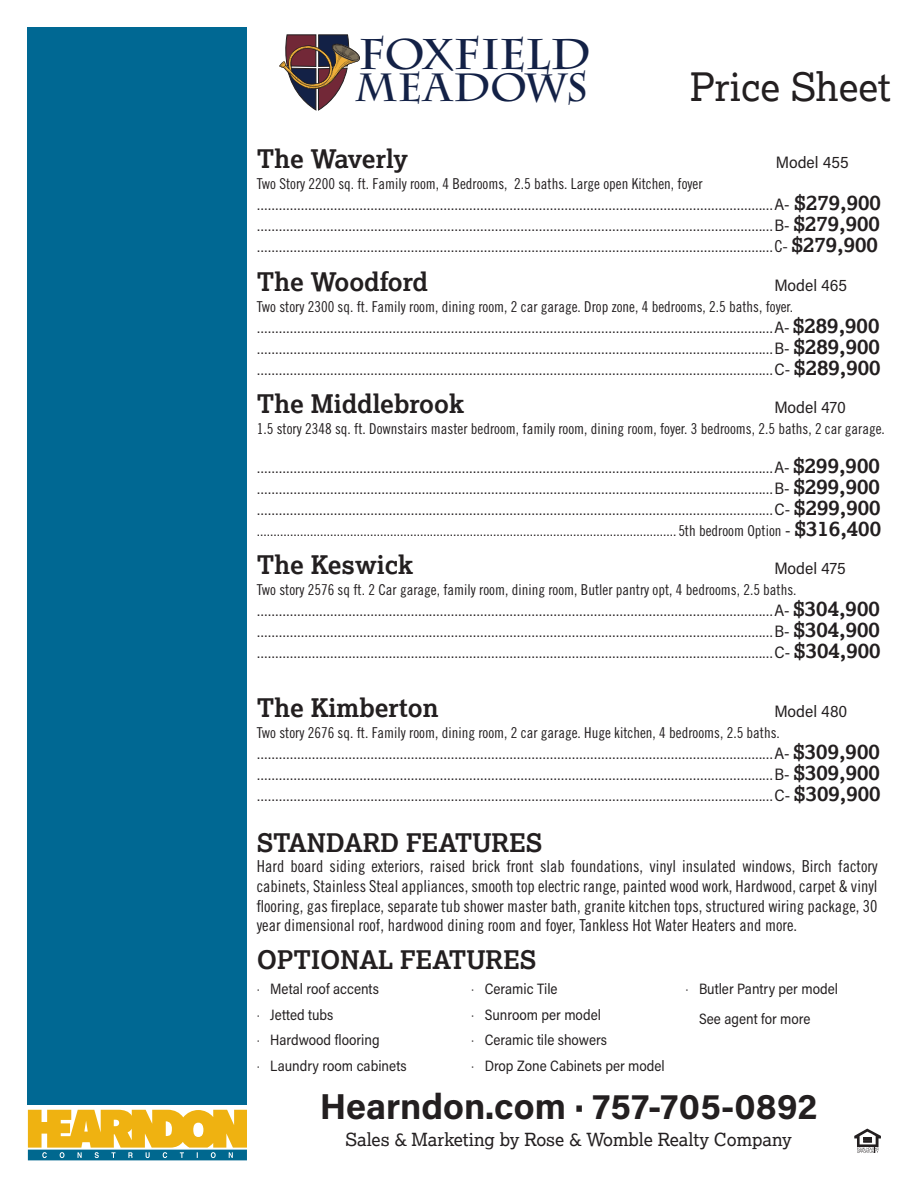
<style>
.page{position:relative;width:918px;height:1188px;background:#fff}
.page>*{position:absolute;margin:0;border:0;box-sizing:border-box;transform-origin:0 0}
.t1{font:700 42.75px "Charlemagne Std";letter-spacing:-.03em;color:#132146}
.t2{font:700 39.3px "Charlemagne Std";letter-spacing:.005em;color:#132146}
.t3{font:39px "Lexia";color:#231f20}
.t4{font:700 36px "Acumin Pro";color:#231f20}
.t5{font:700 25.5px "Lexia";color:#231f20}
.t6{font:18px "Lexia";color:#231f20}
.t7{font:16.5px/21px "Trade Gothic LT Std Cn 18";color:#231f20;text-align:justify}
.t8{font:16.5px "Acumin Pro Semi Cond";color:#231f20}
.t9{font:15px "Trade Gothic LT Std Cn 18";color:#231f20}
.t10{font:15px/25.5px "Acumin Pro Semi Cond";color:#231f20;scale:.94 1}
.s1{font-family:"Acumin Pro Semi Cond"}
.s2{font-family:"Lexia";font-weight:700;font-size:21px}
.s3{font-family:"Acumin Pro Semi Cond";font-size:16.5px}
.s4{font-family:"Trade Gothic LT Std Cn 18"}
</style>
<div class="page">
<svg style="left:854px;top:1129px;width:27px;height:24px"></svg>
<div style="left:27px;top:27px;width:219px;height:1077px;background:#006893"></div>
<svg style="left:28px;top:1110px;width:218px;height:50px"></svg>
<svg style="left:279px;top:35px;width:81px;height:75px"></svg>
<h1 class="t1" style="left:359px;top:29px;width:233px">FOXFIELD</h1>
<h2 class="t2" style="left:355px;top:65px;width:234px">MEADOWS</h2>
<h3 class="t3" style="left:690px;top:62px;width:202px">Price Sheet</h3>
<h3 class="t5" style="left:257px;top:143px;width:153px">The Waverly</h3>
<p class="t8" style="left:776px;top:151px;width:74px">Model 455</p>
<p class="t9" style="left:257px;top:175px;width:447px">Two Story 2200 sq. ft. Family room, 4 Bedrooms, 2.5 baths. Large open Kitchen, foyer</p>
<p class="t7" style="left:257px;top:194px;width:626px">.............................................................................................................................................<span class="s1">A-</span> <span class="s2">$279,900 </span>.............................................................................................................................................<span class="s1">B-</span> <span class="s2">$279,900 </span>.............................................................................................................................................C- <span class="s2">$279,900</span></p>
<h3 class="t5" style="left:257px;top:265px;width:173px">The Woodford</h3>
<p class="t8" style="left:774px;top:273px;width:74px">Model 465</p>
<p class="t9" style="left:257px;top:297px;width:538px">Two story 2300 sq. ft. Family room, dining room, 2 car garage. Drop zone, 4 bedrooms, 2.5 baths, foyer.</p>
<p class="t7" style="left:257px;top:316px;width:625px">.............................................................................................................................................<span class="s1">A-</span> <span class="s2">$289,900 </span>.............................................................................................................................................<span class="s1">B-</span> <span class="s2">$289,900 </span>.............................................................................................................................................<span class="s1">C-</span> <span class="s2">$289,900</span></p>
<h3 class="t5" style="left:257px;top:388px;width:209px">The Middlebrook</h3>
<p class="t8" style="left:774px;top:396px;width:73px">Model 470</p>
<p class="t9" style="left:257px;top:420px;width:630px">1.5 story 2348 sq. ft. Downstairs master bedroom, family room, dining room, foyer. 3 bedrooms, 2.5 baths, 2 car garage.</p>
<p class="t7" style="left:257px;top:456px;width:625px">.............................................................................................................................................<span class="s1">A-</span> <span class="s2">$299,900 </span>.............................................................................................................................................<span class="s1">B-</span> <span class="s2">$299,900 </span>.............................................................................................................................................<span class="s1">C-</span> <span class="s2">$299,900</span></p>
<p class="t9" style="left:257px;top:522px;width:626px">.............................................................................................................................. 5th bedroom Option <span class="s3">-</span> <span class="s2">$316,400</span></p>
<h3 class="t5" style="left:257px;top:549px;width:158px">The Keswick</h3>
<p class="t8" style="left:774px;top:557px;width:73px">Model 475</p>
<p class="t9" style="left:257px;top:581px;width:541px">Two story 2576 sq ft. 2 Car garage, family room, dining room, Butler pantry opt, 4 bedrooms, 2.5 baths.</p>
<p class="t7" style="left:257px;top:600px;width:625px">.............................................................................................................................................<span class="s1">A-</span> <span class="s2">$304,900 </span>.............................................................................................................................................<span class="s1">B-</span> <span class="s2">$304,900 </span>.............................................................................................................................................<span class="s1">C-</span> <span class="s2">$304,900</span></p>
<h3 class="t5" style="left:257px;top:692px;width:183px">The Kimberton</h3>
<p class="t8" style="left:774px;top:700px;width:75px">Model 480</p>
<p class="t9" style="left:257px;top:724px;width:525px">Two story 2676 sq. ft. Family room, dining room, 2 car garage. Huge kitchen, 4 bedrooms, 2.5 baths.</p>
<p class="t7" style="left:257px;top:743px;width:625px">.............................................................................................................................................<span class="s1">A-</span> <span class="s2">$309,900 </span>.............................................................................................................................................<span class="s1">B-</span> <span class="s2">$309,900 </span>.............................................................................................................................................<span class="s1">C-</span> <span class="s2">$309,900</span></p>
<h3 class="t5" style="left:257px;top:827px;width:287px">STANDARD FEATURES</h3>
<p class="t7" style="left:257px;top:856px;width:622px;line-height:19.8px">Hard board siding exteriors, raised brick front slab foundations, vinyl insulated windows, Birch factory cabinets, Stainless Steal appliances, smooth top electric range, painted wood work, Hardwood, carpet &amp; vinyl flooring, gas fireplace, separate tub shower master bath, granite kitchen tops, structured wiring package, 30 year dimensional roof, hardwood dining room and foyer, Tankless Hot Water Heaters and more.</p>
<h3 class="t5" style="left:257px;top:943px;width:281px">OPTIONAL FEATURES</h3>
<p class="t10" style="left:257px;top:976px;width:161px"><span class="s4">·</span> Metal roof accents<br><span class="s4">·</span> Jetted tubs<br><span class="s4">·</span> Hardwood flooring<br><span class="s4">·</span> Laundry room cabinets</p>
<p class="t10" style="left:471px;top:976px;width:207px"><span class="s4">·</span> Ceramic Tile<br><span class="s4">·</span> Sunroom per model<br><span class="s4">·</span> Ceramic tile showers<br><span class="s4">·</span> Drop Zone Cabinets per model</p>
<p class="t10" style="left:699px;top:973px;width:149px;line-height:30px;text-indent:-13px"><span class="s4">·</span> Butler Pantry per model<br>See agent for more</p>
<h3 class="t4" style="left:320px;top:1082px;width:499px">Hearndon.com ∙ 757-705-0892</h3>
<p class="t6" style="left:345px;top:1129px;width:448px">Sales &amp; Marketing by Rose &amp; Womble Realty Company</p>
</div>
